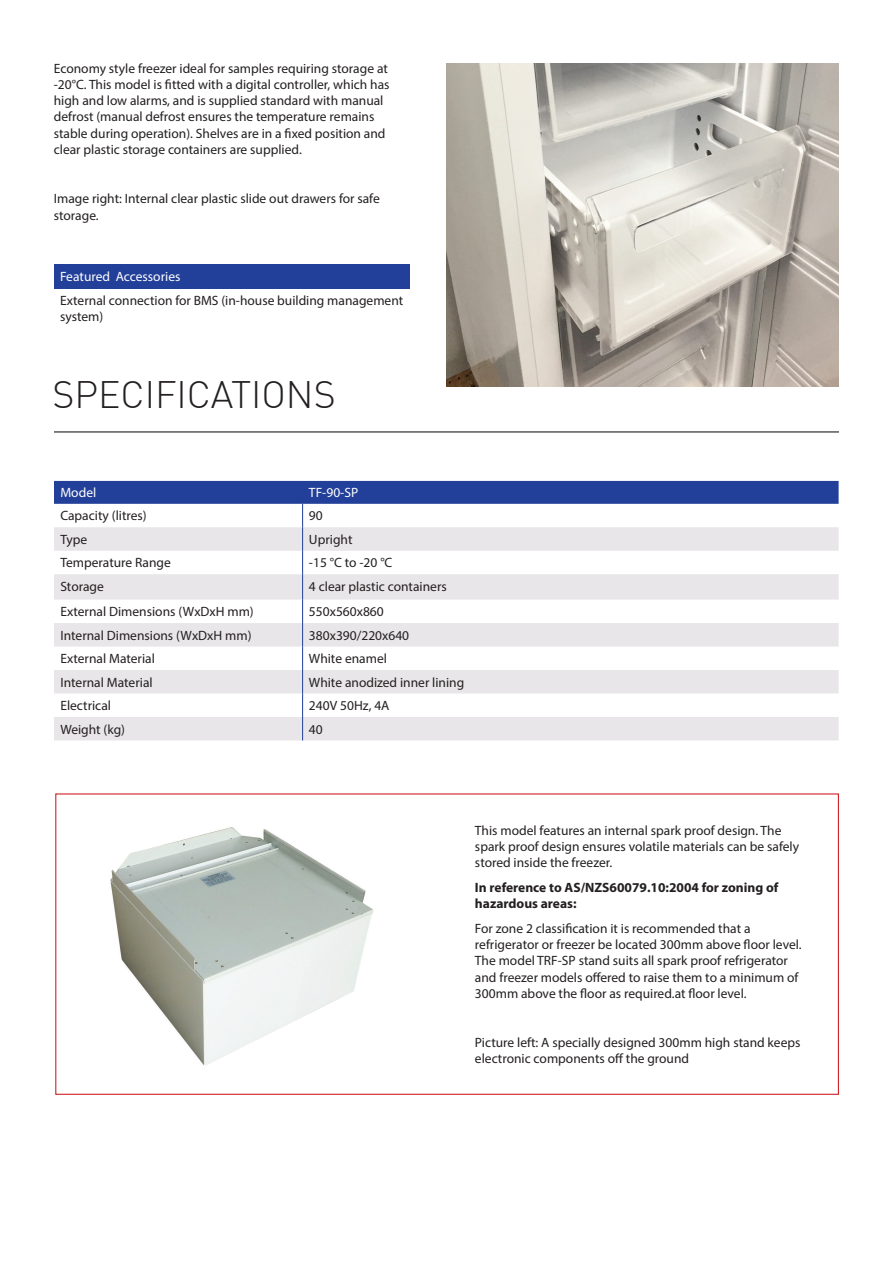
<style>
.page{position:relative;width:893px;height:1263px;background:#fff}
.page>*{position:absolute;margin:0;border:0;box-sizing:border-box;transform-origin:0 0}
.t1{font:300 37.5px "DIN";color:#231f20}
.t2{font:13.5px/16.2px "Myriad Pro";color:#231f20}
.t3{font:700 13.5px/16.2px "Myriad Pro";color:#231f20}
.t4{font:13.5px "Myriad Pro";color:#fff}
</style>
<div class="page">
<svg style="left:54px;top:481px;width:785px;height:259px"></svg>
<div style="left:54px;top:264px;width:356px;height:24px;background:#223f99"></div>
<img style="left:446px;top:64px;width:393px;height:322px">
<hr style="left:54px;top:431px;width:785px;height:1px;background:#231f20">
<img style="left:110px;top:827px;width:264px;height:238px">
<p class="t2" style="left:54px;top:60px;width:337px">Economy style freezer ideal for samples requiring storage at -20°C. This model is fitted with a digital controller, which has high and low alarms, and is supplied standard with manual defrost (manual defrost ensures the temperature remains stable during operation). Shelves are in a fixed position and clear plastic storage containers are supplied.</p>
<p class="t2" style="left:54px;top:190px;width:328px">Image right: Internal clear plastic slide out drawers for safe storage.</p>
<p class="t4" style="left:60px;top:268px;width:122px">Featured Accessories</p>
<p class="t2" style="left:60px;top:292px;width:345px">External connection for BMS (in-house building management system)</p>
<h1 class="t1" style="left:53px;top:371px;width:285px">SPECIFICATIONS</h1>
<p class="t4" style="left:60px;top:485px;width:37px">Model</p>
<p class="t4" style="left:309px;top:485px;width:51px">TF-90-SP</p>
<p class="t2" style="left:60px;top:507px;width:88px">Capacity (litres)</p>
<p class="t2" style="left:309px;top:507px;width:15px">90</p>
<p class="t2" style="left:60px;top:531px;width:28px">Type</p>
<p class="t2" style="left:309px;top:531px;width:45px">Upright</p>
<p class="t2" style="left:60px;top:554px;width:112px">Temperature Range</p>
<p class="t2" style="left:309px;top:554px;width:85px">-15 °C to -20 °C</p>
<p class="t2" style="left:60px;top:578px;width:45px">Storage</p>
<p class="t2" style="left:309px;top:578px;width:139px">4 clear plastic containers</p>
<p class="t2" style="left:60px;top:603px;width:195px">External Dimensions (WxDxH mm)</p>
<p class="t2" style="left:309px;top:603px;width:76px">550x560x860</p>
<p class="t2" style="left:60px;top:627px;width:193px">Internal Dimensions (WxDxH mm)</p>
<p class="t2" style="left:309px;top:627px;width:102px">380x390/220x640</p>
<p class="t2" style="left:60px;top:650px;width:96px">External Material</p>
<p class="t2" style="left:309px;top:650px;width:79px">White enamel</p>
<p class="t2" style="left:60px;top:674px;width:94px">Internal Material</p>
<p class="t2" style="left:309px;top:674px;width:157px">White anodized inner lining</p>
<p class="t2" style="left:60px;top:697px;width:52px">Electrical</p>
<p class="t2" style="left:309px;top:697px;width:82px">240V 50Hz, 4A</p>
<p class="t2" style="left:60px;top:721px;width:66px">Weight (kg)</p>
<p class="t2" style="left:309px;top:721px;width:15px">40</p>
<p class="t2" style="left:475px;top:822px;width:326px">This model features an internal spark proof design. The spark proof design ensures volatile materials can be safely stored inside the freezer.</p>
<p class="t3" style="left:475px;top:879px;width:305px">In reference to AS/NZS60079.10:2004 for zoning of hazardous areas:</p>
<p class="t2" style="left:475px;top:920px;width:328px">For zone 2 classification it is recommended that a refrigerator or freezer be located 300mm above floor level.<br>The model TRF-SP stand suits all spark proof refrigerator and freezer models offered to raise them to a minimum of 300mm above the floor as required.at floor level.</p>
<p class="t2" style="left:475px;top:1034px;width:327px">Picture left: A specially designed 300mm high stand keeps electronic components off the ground</p>
</div>
